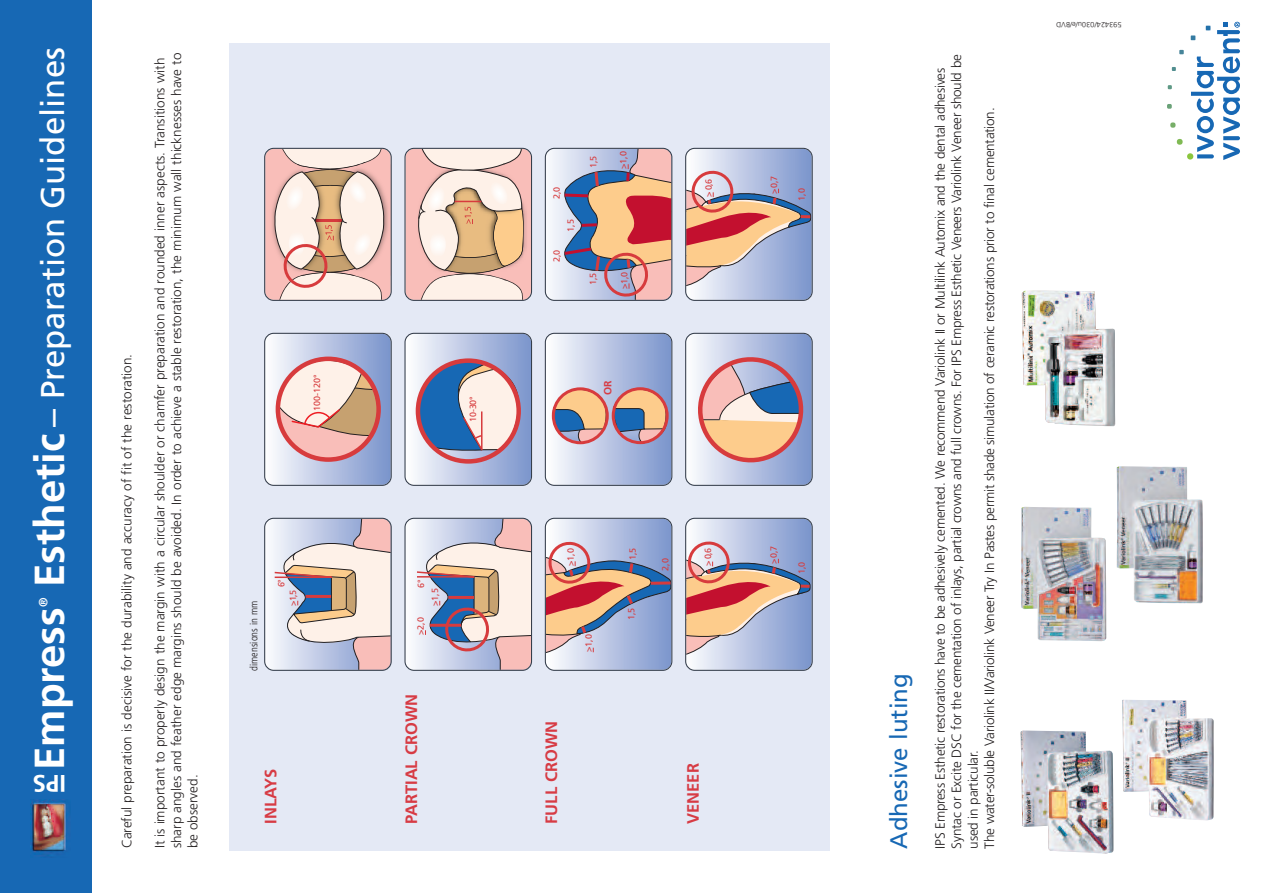
<style>
.page{position:relative;width:1263px;height:893px;background:#fff}
.page>*{position:absolute;margin:0;border:0;box-sizing:border-box;transform-origin:0 0}
.t1{font:700 42px "Frutiger";color:#fff}
.t2{font:33px "Frutiger";color:#fff}
.t3{font:24px "Frutiger";color:#1768b4}
.t4{font:700 24px "Frutiger";color:#fff}
.t5{font:700 16.5px "Frutiger";color:#d73b44}
.t6{font:300 13.5px/16.5px "Frutiger";letter-spacing:-.015em;color:#231f20}
.t7{font:700 12px "Frutiger";color:#fff}
.t8{font:300 condensed 10.5px "Frutiger";color:#231f20}
.t9{font:700 10.5px "Frutiger";color:#d73b44}
.t10{font:9.15px "Frutiger";color:#d73b3d}
.t11{font:9px/14.2px "Frutiger";color:#d73b3d}
.t12{font:300 7.5px "Frutiger";color:#231f20}
.s1{font-weight:700;font-size:42px}
.s2{font-size:36px}
</style>
<div class="page">
<div style="left:229px;top:43px;width:601px;height:807px;background:#e4e9f5"></div>
<svg style="left:1167px;top:22px;width:73px;height:138px"></svg>
<svg style="left:545px;top:333px;width:127px;height:153px"></svg>
<svg style="left:264px;top:148px;width:128px;height:153px;background:#e3c5b9"></svg>
<svg style="left:404px;top:333px;width:128px;height:153px;background:#aaafca"></svg>
<svg style="left:404px;top:148px;width:128px;height:153px;background:#e7c7b7"></svg>
<svg style="left:264px;top:518px;width:128px;height:153px"></svg>
<svg style="left:545px;top:518px;width:127px;height:153px;background:#b0a6b8"></svg>
<svg style="left:404px;top:518px;width:128px;height:153px"></svg>
<svg style="left:685px;top:518px;width:128px;height:153px;background:#b7a9b7"></svg>
<svg style="left:685px;top:333px;width:128px;height:153px;background:#bdb3c0"></svg>
<svg style="left:685px;top:148px;width:128px;height:153px;background:#b8a9b7"></svg>
<svg style="left:264px;top:333px;width:128px;height:153px;background:#cab9c2"></svg>
<svg style="left:545px;top:148px;width:127px;height:153px"></svg>
<img style="left:1122px;top:700px;width:91px;height:120px">
<img style="left:1020px;top:730px;width:93px;height:124px">
<img style="left:1022px;top:290px;width:93px;height:136px">
<img style="left:1021px;top:507px;width:85px;height:134px">
<img style="left:1116px;top:466px;width:87px;height:137px">
<div style="left:0;top:0;width:92px;height:893px;background:#1768b4"></div>
<img style="left:31px;top:799px;width:36px;height:57px">
<h2 class="t2" style="left:39px;top:587px;width:541px;rotate:-90deg"><span class="s1">Esthetic</span> <span class="s2">–</span> Preparation Guidelines</h2>
<p class="t7" style="left:38px;top:607px;width:11px;rotate:-90deg">®</p>
<h1 class="t1" style="left:33px;top:770px;width:164px;rotate:-90deg">Empress</h1>
<h3 class="t4" style="left:66px;top:793px;width:35px;rotate:-180deg">IPS</h3>
<p class="t6" style="left:120px;top:848px;width:496px;rotate:-90deg">Careful preparation is decisive for the durability and accuracy of fit of the restoration.</p>
<p class="t6" style="left:153px;top:848px;width:797px;rotate:-90deg">It is important to properly design the margin with a circular shoulder or chamfer preparation and rounded inner aspects. Transitions with sharp angles and feather edge margins should be avoided. In order to achieve a stable restoration, the minimum wall thicknesses have to be observed.</p>
<p class="t11" style="left:310px;top:411px;width:38px;rotate:-90deg">100-120°</p>
<p class="t8" style="left:250px;top:671px;width:71px;rotate:-90deg">dimensions in mm</p>
<p class="t11" style="left:275px;top:587px;width:9px;rotate:-90deg">6°</p>
<p class="t11" style="left:287px;top:606px;width:17px;rotate:-90deg">&gt;1,5</p>
<p class="t5" style="left:264px;top:824px;width:57px;rotate:-90deg">INLAYS</p>
<p class="t11" style="left:466px;top:422px;width:27px;rotate:-90deg">10-30°</p>
<p class="t11" style="left:414px;top:606px;width:28px;text-indent:18px;rotate:-90deg">6° &gt;1,5</p>
<p class="t11" style="left:414px;top:635px;width:19px;rotate:-90deg">&gt;2,0</p>
<p class="t5" style="left:405px;top:824px;width:132px;rotate:-90deg">PARTIAL CROWN</p>
<p class="t11" style="left:550px;top:199px;width:14px;rotate:-90deg">2,0</p>
<p class="t11" style="left:564px;top:232px;width:14px;rotate:-90deg">1,5</p>
<p class="t11" style="left:550px;top:262px;width:14px;rotate:-90deg">2,0</p>
<p class="t11" style="left:587px;top:168px;width:14px;rotate:-90deg">1,5</p>
<p class="t10" style="left:620px;top:169px;width:20px;rotate:-90deg">&gt;1,0</p>
<p class="t11" style="left:587px;top:285px;width:14px;rotate:-90deg">1,5</p>
<p class="t11" style="left:618px;top:289px;width:18px;rotate:-90deg">&gt;1,0</p>
<p class="t9" style="left:603px;top:395px;width:16px;rotate:-90deg">OR</p>
<p class="t11" style="left:767px;top:194px;width:19px;rotate:-90deg">&gt;0,7</p>
<p class="t11" style="left:702px;top:197px;width:20px;rotate:-90deg">&gt; 0,6</p>
<p class="t11" style="left:795px;top:201px;width:14px;rotate:-90deg">1,0</p>
<p class="t11" style="left:564px;top:566px;width:19px;rotate:-90deg">&gt;1,0</p>
<p class="t11" style="left:626px;top:560px;width:14px;rotate:-90deg">1,5</p>
<p class="t11" style="left:582px;top:652px;width:19px;rotate:-90deg">&gt;1,0</p>
<p class="t11" style="left:625px;top:620px;width:14px;rotate:-90deg">1,5</p>
<p class="t11" style="left:659px;top:571px;width:14px;rotate:-90deg">2,0</p>
<p class="t11" style="left:702px;top:566px;width:20px;rotate:-90deg">&gt; 0,6</p>
<p class="t5" style="left:545px;top:824px;width:105px;rotate:-90deg">FULL CROWN</p>
<p class="t5" style="left:686px;top:824px;width:62px;rotate:-90deg">VENEER</p>
<p class="t11" style="left:767px;top:564px;width:19px;rotate:-90deg">&gt;0,7</p>
<p class="t11" style="left:795px;top:574px;width:14px;rotate:-90deg">1,0</p>
<h3 class="t3" style="left:889px;top:849px;width:177px;rotate:-90deg">Adhesive luting</h3>
<p class="t6" style="left:933px;top:849px;width:796px;rotate:-90deg">IPS Empress Esthetic restorations have to be adhesively cemented. We recommend Variolink II or Multilink Automix and the dental adhesives Syntac or Excite DSC for the cementation of inlays, partial crowns and full crowns. For IPS Empress Esthetic Veneers Variolink Veneer should be used in particular.<br>The water-soluble Variolink II/Variolink Veneer Try In Pastes permit shade simulation of ceramic restorations prior to final cementation.</p>
<p class="t12" style="left:1122px;top:27px;width:67px;rotate:-180deg">593424/030u/e/BVD</p>
</div>
